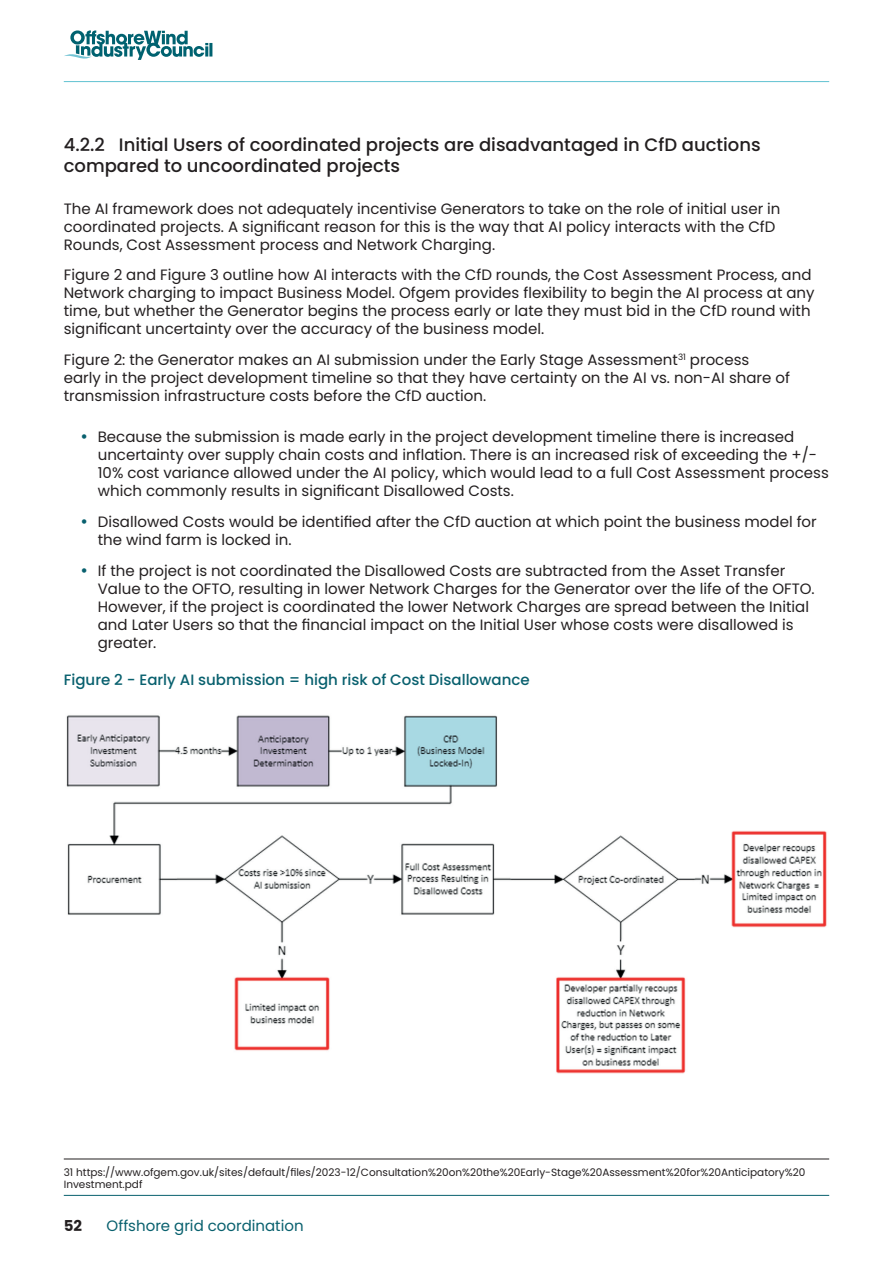
<style>
.page{position:relative;width:893px;height:1263px;background:#fff}
.page>*{position:absolute;margin:0;border:0;box-sizing:border-box;transform-origin:0 0}
.t1{font:500 18px/21.6px "Poppins";color:#231f20}
.t2{font:15px/18px "Poppins";color:#231f20}
.t3{font:500 15px "Poppins";color:#08606e}
.t4{font:15px "Poppins";color:#08606e}
.t5{font:700 15px "Poppins";color:#231f20}
.t6{font:10.5px/12.6px "Poppins";color:#231f20}
</style>
<div class="page">
<svg style="left:64px;top:30px;width:148px;height:30px"></svg>
<hr style="left:64px;top:1158px;width:765px;height:1px;background:#231f20">
<img style="left:66px;top:715px;width:761px;height:359px">
<hr style="left:64px;top:1195px;width:765px;height:1px;background:#08606e">
<hr style="left:64px;top:81px;width:765px;height:1px;background:#61c2d2">
<p class="t1" style="left:64px;top:134px;width:698px">4.2.2 Initial Users of coordinated projects are disadvantaged in CfD auctions compared to uncoordinated projects</p>
<p class="t2" style="left:64px;top:199px;width:718px">The AI framework does not adequately incentivise Generators to take on the role of initial user in coordinated projects. A significant reason for this is the way that AI policy interacts with the CfD<br>Rounds, Cost Assessment process and Network Charging.</p>
<p class="t2" style="left:64px;top:266px;width:752px">Figure 2 and Figure 3 outline how AI interacts with the CfD rounds, the Cost Assessment Process, and Network charging to impact Business Model. Ofgem provides flexibility to begin the AI process at any time, but whether the Generator begins the process early or late they must bid in the CfD round with significant uncertainty over the accuracy of the business model.</p>
<p class="t2" style="left:64px;top:351px;width:728px">Figure 2: the Generator makes an AI submission under the Early Stage Assessment<sup>31</sup> process early in the project development timeline so that they have certainty on the AI vs. non-AI share of transmission infrastructure costs before the CfD auction.</p>
<p class="t2" style="left:98px;top:428px;width:732px">Because the submission is made early in the project development timeline there is increased uncertainty over supply chain costs and inflation. There is an increased risk of exceeding the +/- 10% cost variance allowed under the AI policy, which would lead to a full Cost Assessment process which commonly results in significant Disallowed Costs.</p>
<p class="t2" style="left:98px;top:513px;width:720px">Disallowed Costs would be identified after the CfD auction at which point the business model for the wind farm is locked in.</p>
<p class="t2" style="left:98px;top:562px;width:718px">If the project is not coordinated the Disallowed Costs are subtracted from the Asset Transfer Value to the OFTO, resulting in lower Network Charges for the Generator over the life of the OFTO.<br>However, if the project is coordinated the lower Network Charges are spread between the Initial and Later Users so that the financial impact on the Initial User whose costs were disallowed is greater.</p>
<p class="t3" style="left:64px;top:671px;width:467px">Figure 2 - Early AI submission = high risk of Cost Disallowance</p>
<p class="t6" style="left:64px;top:1165px;width:743px">31 https://www.ofgem.gov.uk/sites/default/files/2023-12/Consultation%20on%20the%20Early-Stage%20Assessment%20for%20Anticipatory%20<br>Investment.pdf</p>
<p class="t5" style="left:64px;top:1217px;width:20px">52</p>
<p class="t4" style="left:107px;top:1217px;width:198px">Offshore grid coordination</p>
</div>
